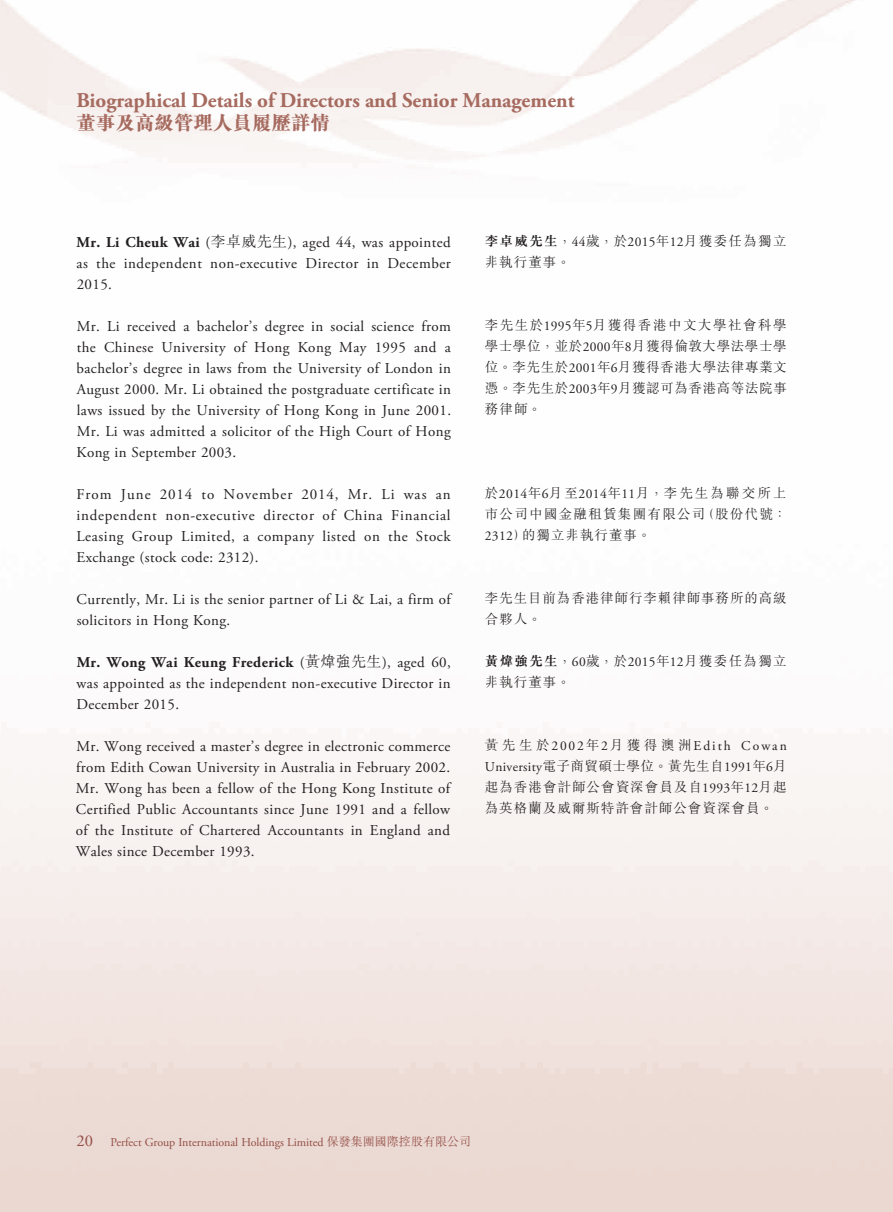
<style>
.page{position:relative;width:893px;height:1212px;background:#fff}
.page>*{position:absolute;margin:0;border:0;box-sizing:border-box;transform-origin:0 0}
.t1{font:700 21px "Adobe Garamond Pro";color:#a66a5f}
.t2{font:800 19.5px "M Sung HK";color:#a66a5f}
.t3{font:15px/21px "Adobe Garamond Pro";letter-spacing:.025em;color:#231f20;text-align:justify}
.t4{font:300 13.5px/21px "M Sung HK";letter-spacing:.075em;color:#231f20;text-align:justify}
.t5{font:300 13.5px/21px "M Sung HK";letter-spacing:.1em;color:#231f20}
.t6{font:13.5px/21px "Adobe Garamond Pro";letter-spacing:.025em;color:#231f20}
.t7{font:12px "Adobe Garamond Pro";letter-spacing:-.005em;color:#934e45}
.s1{font-weight:700}
.s2{font-family:"M Sung HK";font-weight:300}
.s3{font-family:"Adobe Garamond Pro";font-weight:400}
.s4{font-size:16.5px}
</style>
<div class="page">
<h1 class="t1" style="left:77px;top:88px;width:499px">Biographical Details of Directors and Senior Management</h1>
<h2 class="t2" style="left:77px;top:109px;width:255px">董事及高級管理人員履歷詳情</h2>
<p class="t3" style="left:77px;top:233px;width:376px"><span class="s1">Mr. Li Cheuk Wai</span> (<span class="s2">李卓威先生</span>), aged 44, was appointed as the independent non-executive Director in December 2015.</p>
<p class="t3" style="left:77px;top:317px;width:376px">Mr. Li received a bachelor’s degree in social science from the Chinese University of Hong Kong May 1995 and a bachelor’s degree in laws from the University of London in August 2000. Mr. Li obtained the postgraduate certificate in laws issued by the University of Hong Kong in June 2001.<br>Mr. Li was admitted a solicitor of the High Court of Hong Kong in September 2003.</p>
<p class="t3" style="left:76px;top:485px;width:376px">From June 2014 to November 2014, Mr. Li was an independent non-executive director of China Financial Leasing Group Limited, a company listed on the Stock Exchange (stock code: 2312).</p>
<p class="t3" style="left:77px;top:590px;width:376px">Currently, Mr. Li is the senior partner of Li &amp; Lai, a firm of solicitors in Hong Kong.</p>
<p class="t3" style="left:77px;top:653px;width:376px"><span class="s1">Mr. Wong Wai Keung Frederick</span> (<span class="s2">黃煒強先生</span>), aged 60, was appointed as the independent non-executive Director in December 2015.</p>
<p class="t3" style="left:76px;top:737px;width:376px">Mr. Wong received a master’s degree in electronic commerce from Edith Cowan University in Australia in February 2002.<br>Mr. Wong has been a fellow of the Hong Kong Institute of Certified Public Accountants since June 1991 and a fellow of the Institute of Chartered Accountants in England and Wales since December 1993.</p>
<p class="t5" style="left:485px;top:230px;width:303px"><span class="s1">李卓威先生</span>，<span class="s3">44</span>歲，於<span class="s3">2015</span>年<span class="s3">12</span>月獲委任為獨立非執行董事。</p>
<p class="t4" style="left:485px;top:314px;width:304px">李先生於<span class="s3">1995</span>年<span class="s3">5</span>月獲得香港中文大學社會科學學士學位，並於<span class="s3">2000</span>年<span class="s3">8</span>月獲得倫敦大學法學士學位。李先生於<span class="s3">2001</span>年<span class="s3">6</span>月獲得香港大學法律專業文憑。李先生於<span class="s3">2003</span>年<span class="s3">9</span>月獲認可為香港高等法院事務律師。</p>
<p class="t4" style="left:485px;top:482px;width:303px">於<span class="s3">2014</span>年<span class="s3">6</span>月至<span class="s3">2014</span>年<span class="s3">11</span>月，李先生為聯交所上市公司中國金融租賃集團有限公司（股份代號：<span class="s3">2312</span>）的獨立非執行董事。</p>
<p class="t4" style="left:485px;top:587px;width:303px">李先生目前為香港律師行李賴律師事務所的高級合夥人。</p>
<p class="t5" style="left:485px;top:650px;width:303px"><span class="s1">黃煒強先生</span>，<span class="s3">60</span>歲，於<span class="s3">2015</span>年<span class="s3">12</span>月獲委任為獨立非執行董事。</p>
<p class="t6" style="left:485px;top:736px;width:303px"><span class="s2">黃先生於</span>2002<span class="s2">年</span>2<span class="s2">月獲得澳洲</span>Edith Cowan<br>University<span class="s2">電子商貿碩士學位。黃先生自</span>1991<span class="s2">年</span>6<span class="s2">月</span></p>
<p class="t4" style="left:485px;top:776px;width:303px">起為香港會計師公會資深會員及自<span class="s3">1993</span>年<span class="s3">12</span>月起為英格蘭及威爾斯特許會計師公會資深會員。</p>
<p class="t7" style="left:77px;top:1134px;width:396px"><span class="s4">20</span> Perfect Group International Holdings Limited <span class="s2">保發集團國際控股有限公司</span></p>
</div>
